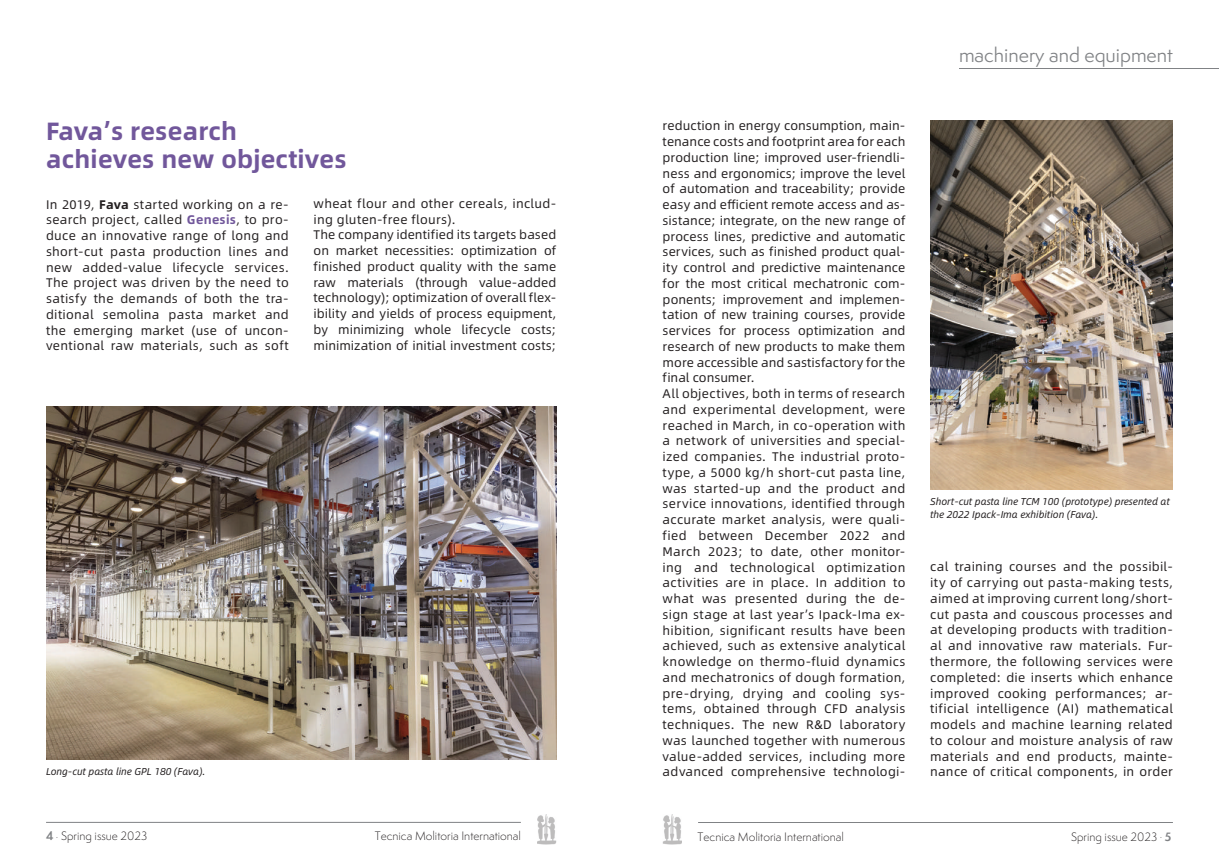
<style>
.page{position:relative;width:1219px;height:865px;background:#fff}
.page>*{position:absolute;margin:0;border:0;box-sizing:border-box;transform-origin:0 0}
.t1{font:700 25px/27.5px "Alibaba Sans";letter-spacing:.01em;color:#71579b}
.t2{font:18.75px "Semplicita Pro";color:#808285}
.t3{font:12.5px/15.8px "Alibaba Sans";letter-spacing:.015em;color:#231f20;text-align:justify}
.t4{font:300 11.25px "Semplicita Pro";color:#231f20}
.t5{font:italic 10px/12.5px "Alibaba Sans";color:#231f20}
.s1{font-weight:700}
.s2{font-weight:700;color:#71579b}
.s3{font-weight:700;color:#808285}
</style>
<div class="page">
<img style="left:663px;top:814px;width:19px;height:30px">
<hr style="left:46px;top:822px;width:475px;height:1px;background:#808285">
<hr style="left:698px;top:822px;width:475px;height:1px;background:#808285">
<img style="left:537px;top:814px;width:19px;height:30px">
<hr style="left:959px;top:68px;width:260px;height:1px;background:#808285">
<img style="left:46px;top:406px;width:510px;height:353px">
<img style="left:930px;top:120px;width:243px;height:369px">
<h1 class="t1" style="left:46px;top:116px;width:302px">Fava’s research achieves new objectives</h1>
<p class="t3" style="left:46px;top:196px;width:244px">In 2019, <span class="s1">Fava</span> started working on a re&shy;search project, called <span class="s2">Genesis</span>, to pro&shy;duce an innovative range of long and short-cut pasta production lines and new added-value lifecycle services.<br>The project was driven by the need to satisfy the demands of both the tra&shy;ditional semolina pasta market and the emerging market (use of uncon&shy;ventional raw materials, such as soft</p>
<p class="t3" style="left:314px;top:195px;width:244px;text-align:left">wheat flour and other cereals, includ&shy;ing gluten-free flours).<br>The company identified its targets based on market necessities: optimization of finished product quality with the same raw materials (through value-added technology); optimization of overall flex&shy;ibility and yields of process equipment, by minimizing whole lifecycle costs; minimization of initial investment costs;</p>
<p class="t5" style="left:46px;top:765px;width:161px">Long-cut pasta line GPL 180 (Fava).</p>
<p class="t3" style="left:663px;top:117px;width:244px;text-align:left">reduction in energy consumption, main&shy;tenance costs and footprint area for each production line; improved user-friendli&shy;ness and ergonomics; improve the level of automation and traceability; provide easy and efficient remote access and as&shy;sistance; integrate, on the new range of process lines, predictive and automatic services, such as finished product qual&shy;ity control and predictive maintenance for the most critical mechatronic com&shy;ponents; improvement and implemen&shy;tation of new training courses, provide services for process optimization and research of new products to make them more accessible and sastisfactory for the final consumer.<br>All objectives, both in terms of research and experimental development, were reached in March, in co-operation with a network of universities and special&shy;ized companies. The industrial proto&shy;type, a 5000 kg/h short-cut pasta line, was started-up and the product and service innovations, identified through accurate market analysis, were quali&shy;fied between December 2022 and March 2023; to date, other monitor&shy;ing and technological optimization activities are in place. In addition to what was presented during the de&shy;sign stage at last year’s Ipack-Ima ex&shy;hibition, significant results have been achieved, such as extensive analytical knowledge on thermo-fluid dynamics and mechatronics of dough formation, pre-drying, drying and cooling sys&shy;tems, obtained through CFD analysis techniques. The new R&amp;D laboratory was launched together with numerous value-added services, including more advanced comprehensive technologi-</p>
<h2 class="t2" style="left:959px;top:42px;width:215px">machinery and equipment</h2>
<p class="t5" style="left:930px;top:494px;width:241px">Short-cut pasta line TCM 100 (prototype) presented at the 2022 Ipack-Ima exhibition (Fava).</p>
<p class="t3" style="left:930px;top:558px;width:244px">cal training courses and the possibil&shy;ity of carrying out pasta-making tests, aimed at improving current long/short&shy;cut pasta and couscous processes and at developing products with tradition&shy;al and innovative raw materials. Fur&shy;thermore, the following services were completed: die inserts which enhance improved cooking performances; ar&shy;tificial intelligence (AI) mathematical models and machine learning related to colour and moisture analysis of raw materials and end products, mainte&shy;nance of critical components, in order</p>
<p class="t4" style="left:46px;top:828px;width:103px"><span class="s3">4</span> <sub>˙</sub> Spring issue 2023</p>
<p class="t4" style="left:375px;top:828px;width:148px">Tecnica Molitoria International</p>
<p class="t4" style="left:698px;top:828px;width:148px">Tecnica Molitoria International</p>
<p class="t4" style="left:1071px;top:828px;width:102px">Spring issue 2023 <sub>˙</sub> <span class="s3">5</span></p>
</div>
